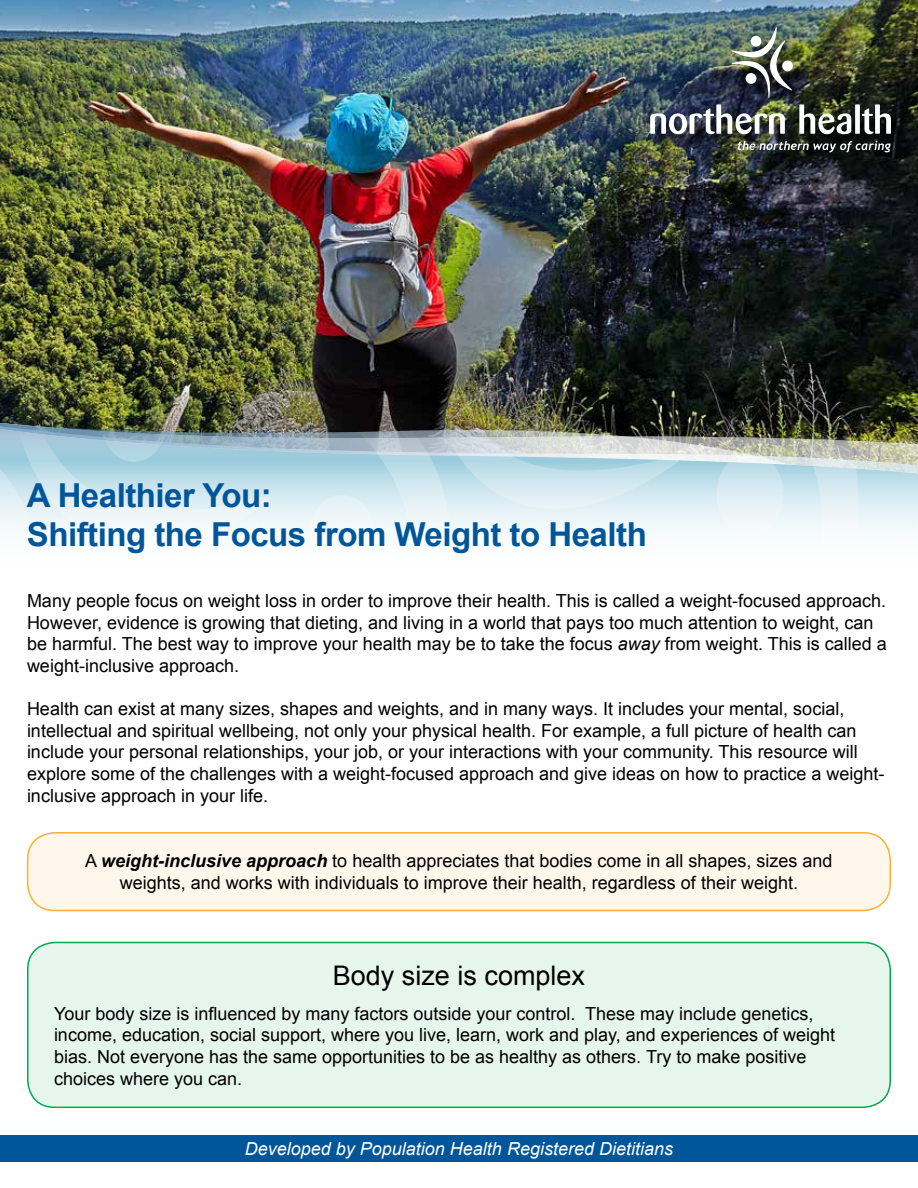
<style>
.page{position:relative;width:918px;height:1188px;background:#fff}
.page>*{position:absolute;margin:0;border:0;box-sizing:border-box;transform-origin:0 0}
.t1{font:700 33px/39.6px "Arial";letter-spacing:-.015em;color:#005699}
.t2{font:27px "Arial";color:#000}
.t3{font:18px/21.6px "Arial";color:#000}
.t4{font:italic 18px "Arial";color:#fff}
.s1{font-style:italic}
.s2{font-weight:700;font-style:italic}
</style>
<div class="page">
<img style="left:0;top:0;width:918px;height:417px">
<svg style="left:445px;top:417px;width:145px;height:114px;background:#d0e1e5"></svg>
<img style="left:490px;top:417px;width:100px;height:30px">
<svg style="left:0;top:417px;width:445px;height:114px;background:#b4c9d0"></svg>
<svg style="left:590px;top:417px;width:106px;height:114px;background:#b7c5c7"></svg>
<img style="left:696px;top:417px;width:222px;height:114px">
<div style="left:28px;top:943px;width:862px;height:164px;background:#e6f6ed;border-radius:27px"></div>
<div style="left:27px;top:942px;width:864px;height:166px;border:2px solid #00aa4f;border-radius:27px"></div>
<div style="left:0;top:1135px;width:918px;height:27px;background:#005699"></div>
<img style="left:652px;top:30px;width:255px;height:138px">
<svg style="left:738px;top:141px;width:153px;height:11px;background:#585d59"></svg>
<img style="left:650px;top:104px;width:135px;height:30px">
<svg style="left:799px;top:104px;width:52px;height:30px"></svg>
<div style="left:855px;top:104px;width:5px;height:30px;background:#fff"></div>
<svg style="left:862px;top:104px;width:29px;height:30px"></svg>
<img style="left:732px;top:27px;width:60px;height:71px">
<div style="left:28px;top:833px;width:862px;height:77px;background:#fff7eb;border-radius:27px"></div>
<div style="left:27px;top:832px;width:864px;height:79px;border:2px solid #fbb034;border-radius:27px"></div>
<h1 class="t1" style="left:27px;top:476px;width:621px">A Healthier You:<br>Shifting the Focus from Weight to Health</h1>
<p class="t3" style="left:27px;top:590px;width:861px">Many people focus on weight loss in order to improve their health. This is called a weight-focused approach.<br>However, evidence is growing that dieting, and living in a world that pays too much attention to weight, can be harmful. The best way to improve your health may be to take the focus <span class="s1">away</span> from weight. This is called a weight-inclusive approach.</p>
<p class="t3" style="left:27px;top:698px;width:859px">Health can exist at many sizes, shapes and weights, and in many ways. It includes your mental, social, intellectual and spiritual wellbeing, not only your physical health. For example, a full picture of health can include your personal relationships, your job, or your interactions with your community. This resource will explore some of the challenges with a weight-focused approach and give ideas on how to practice a weight&shy;inclusive approach in your life.</p>
<p class="t3" style="left:85px;top:850px;width:749px;line-height:22.2px;text-align:center">A <span class="s2">weight-inclusive approach</span> to health appreciates that bodies come in all shapes, sizes and weights, and works with individuals to improve their health, regardless of their weight.</p>
<h2 class="t2" style="left:333px;top:958px;width:254px">Body size is complex</h2>
<p class="t3" style="left:54px;top:1003px;width:783px">Your body size is influenced by many factors outside your control. These may include genetics, income, education, social support, where you live, learn, work and play, and experiences of weight bias. Not everyone has the same opportunities to be as healthy as others. Try to make positive choices where you can.</p>
<p class="t4" style="left:245px;top:1137px;width:430px">Developed by Population Health Registered Dietitians</p>
</div>
